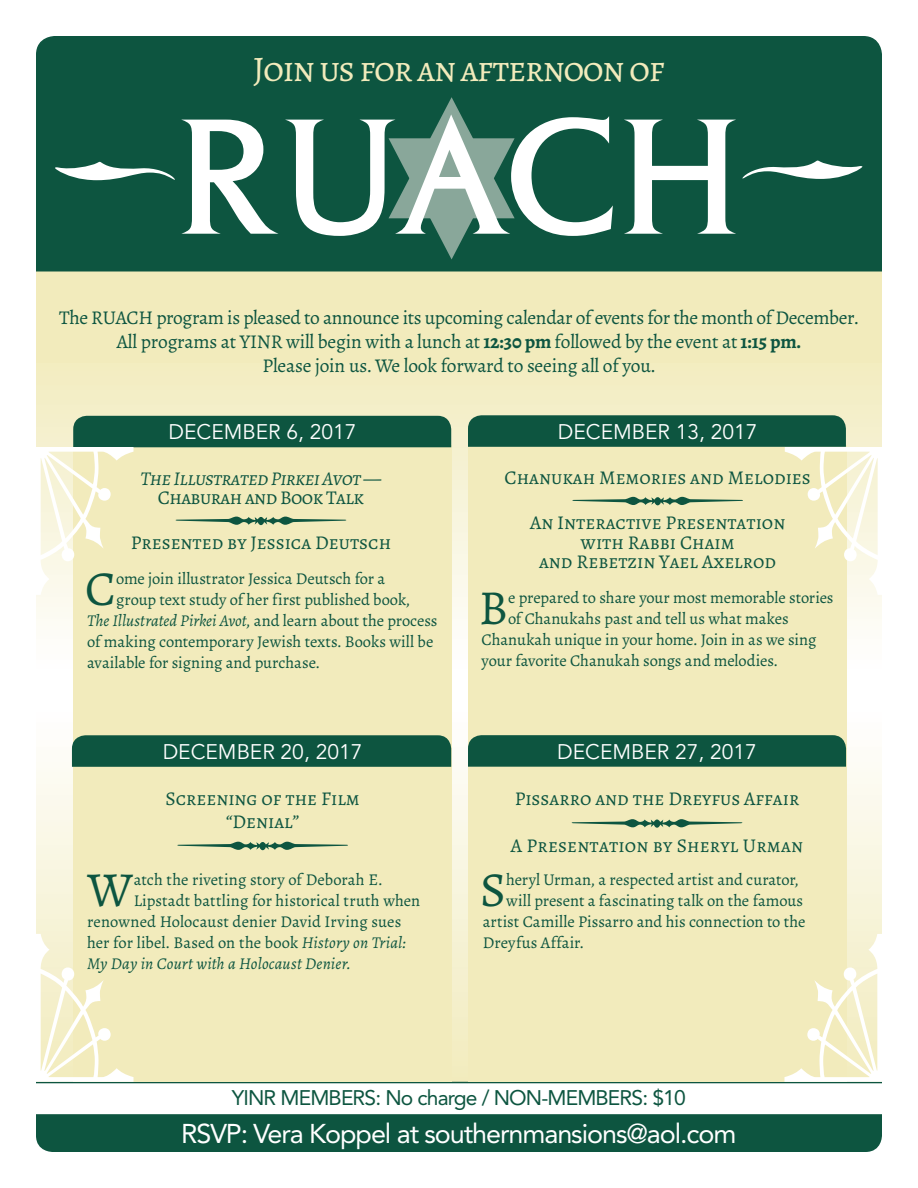
<style>
.page{position:relative;width:918px;height:1188px;background:#fff}
.page>*{position:absolute;margin:0;border:0;box-sizing:border-box;transform-origin:0 0}
.t1{font:171.3px "Columna";letter-spacing:-.005em;color:#fff}
.Body{font:49.05px "Alegreya";color:#0d5540}
.t2{font:36px "Alegreya SC";letter-spacing:-.04em;color:#f2ebbc}
.t3{font:27px "Avenir";letter-spacing:-.04em;color:#fff}
.t4{font:21px "Avenir";color:#fff}
.t5{font:21px "Avenir";letter-spacing:-.04em;color:#0d5540}
.t6{font:19.5px/24px "Alegreya";letter-spacing:-.01em;color:#0d5540;text-align:center}
.t7{font:19.5px/19.5px "Alegreya SC";color:#0d5540;text-align:center}
.t8{font:italic 19.5px/19.5px "Alegreya SC";letter-spacing:-.03em;color:#0d5540;text-align:center}
.Body-2{font:16.5px "Alegreya";letter-spacing:-.005em;color:#0d5540}
.Body-3{font:italic 16.5px "Alegreya";letter-spacing:.005em;color:#0d5540}
.s1{font-weight:700}
.s2{font-style:normal}
.s3{font-style:italic}
</style>
<div class="page">
<div style="left:36px;top:347px;width:846px;height:324px;background:linear-gradient(to bottom,#f0eabc,#fffefc)"></div>
<div style="left:36px;top:708px;width:846px;height:375px;background:linear-gradient(to bottom,#fefefc,#f1ebbc)"></div>
<div style="left:36px;top:244px;width:846px;height:118px;background:#f2ebbc"></div>
<div style="left:36px;top:36px;width:846px;height:236px;background:#0d5540"></div>
<svg style="left:389px;top:97px;width:126px;height:162px;background:#4a7d6c"></svg>
<div style="left:36px;top:1114px;width:846px;height:38px;background:#0d5540"></div>
<hr style="left:36px;top:1082px;width:846px;height:1px;background:#0d5540">
<div style="left:73px;top:445px;width:378px;height:637px;background:#f2ebbc"></div>
<div style="left:468px;top:445px;width:378px;height:637px;background:#f2ebbc"></div>
<div style="left:468px;top:735px;width:378px;height:32px;background:#0d5540"></div>
<svg style="left:177px;top:842px;width:171px;height:8px"></svg>
<svg style="left:572px;top:819px;width:170px;height:9px"></svg>
<svg style="left:784px;top:934px;width:98px;height:148px"></svg>
<svg style="left:36px;top:934px;width:98px;height:148px"></svg>
<svg style="left:36px;top:416px;width:415px;height:179px"></svg>
<div style="left:72px;top:735px;width:379px;height:32px;background:#0d5540"></div>
<svg style="left:468px;top:415px;width:414px;height:180px"></svg>
<div style="left:742px;top:161px;width:120px;height:18px;background:#0d5540"></div>
<div style="left:55px;top:162px;width:120px;height:18px;background:#0d5540"></div>
<p class="t2" style="left:253px;top:47px;width:413px">Join us for an afternoon of</p>
<p class="t1" style="left:179px;top:62px;width:561px">RUACH</p>
<p class="t6" style="left:59px;top:306px;width:801px">The RUACH program is pleased to announce its upcoming calendar of events for the month of December.<br>All programs at YINR will begin with a lunch at <span class="s1">12:30 pm</span> followed by the event at <span class="s1">1:15 pm.<br></span>Please join us. We look forward to seeing all of you.</p>
<p class="t4" style="left:169px;top:419px;width:189px">DECEMBER 6, 2017</p>
<p class="t8" style="left:140px;top:469px;width:243px">The Illustrated Pirkei Avot <span class="s2">—<br>Chaburah and Book Talk</span></p>
<p class="t7" style="left:131px;top:533px;width:262px">Presented by Jessica Deutsch</p>
<p class="Body" style="left:85px;top:558px;width:32px">C</p>
<p class="Body-2" style="left:116px;top:568px;width:271px">ome join illustrator Jessica Deutsch for a</p>
<p class="Body-2" style="left:116px;top:589px;width:296px">group text study of her first published book,</p>
<p class="Body-3" style="left:87px;top:610px;width:352px">The Illustrated Pirkei Avot, <span class="s2">and learn about the process</span></p>
<p class="Body-2" style="left:87px;top:631px;width:348px">of making contemporary Jewish texts. Books will be</p>
<p class="Body-2" style="left:87px;top:652px;width:234px">available for signing and purchase.</p>
<p class="t4" style="left:163px;top:740px;width:201px">DECEMBER 20, 2017</p>
<p class="t7" style="left:165px;top:789px;width:196px">Screening of the Film</p>
<p class="t7" style="left:226px;top:812px;width:75px">“Denial”</p>
<p class="Body" style="left:88px;top:860px;width:47px">W</p>
<p class="Body-2" style="left:134px;top:869px;width:250px">atch the riveting story of Deborah E.</p>
<p class="Body-2" style="left:134px;top:890px;width:288px">Lipstadt battling for historical truth when</p>
<p class="Body-2" style="left:87px;top:911px;width:316px">renowned Holocaust denier David Irving sues</p>
<p class="Body-2" style="left:87px;top:932px;width:321px">her for libel. Based on the book <span class="s3">History on Trial:</span></p>
<p class="Body-3" style="left:87px;top:953px;width:265px">My Day in Court with a Holocaust Denier.</p>
<p class="t4" style="left:558px;top:419px;width:201px">DECEMBER 13, 2017</p>
<p class="t7" style="left:505px;top:468px;width:308px">Chanukah Memories and Melodies</p>
<p class="t7" style="left:530px;top:513px;width:257px">An Interactive Presentation with Rabbi Chaim<br>and Rebetzin Yael Axelrod</p>
<p class="Body" style="left:479px;top:578px;width:31px">B</p>
<p class="Body-2" style="left:508px;top:588px;width:327px">e prepared to share your most memorable stories</p>
<p class="Body-2" style="left:508px;top:609px;width:282px">of Chanukahs past and tell us what makes</p>
<p class="Body-2" style="left:482px;top:630px;width:336px">Chanukah unique in your home. Join in as we sing</p>
<p class="Body-2" style="left:482px;top:651px;width:298px">your favorite Chanukah songs and melodies.</p>
<p class="t4" style="left:557px;top:740px;width:201px">DECEMBER 27, 2017</p>
<p class="t7" style="left:515px;top:789px;width:286px">Pissarro and the Dreyfus Affair</p>
<p class="t7" style="left:511px;top:836px;width:294px">A Presentation by Sheryl Urman</p>
<p class="Body" style="left:480px;top:860px;width:28px">S</p>
<p class="Body-2" style="left:506px;top:869px;width:294px">heryl Urman, a respected artist and curator,</p>
<p class="Body-2" style="left:506px;top:890px;width:299px">will present a fascinating talk on the famous</p>
<p class="Body-2" style="left:483px;top:911px;width:324px">artist Camille Pissarro and his connection to the</p>
<p class="Body-2" style="left:483px;top:932px;width:102px">Dreyfus Affair.</p>
<p class="t5" style="left:232px;top:1085px;width:455px">YINR MEMBERS: No charge / NON-MEMBERS: $10</p>
<p class="t3" style="left:181px;top:1118px;width:557px">RSVP: Vera Koppel at southernmansions@aol.com</p>
</div>
